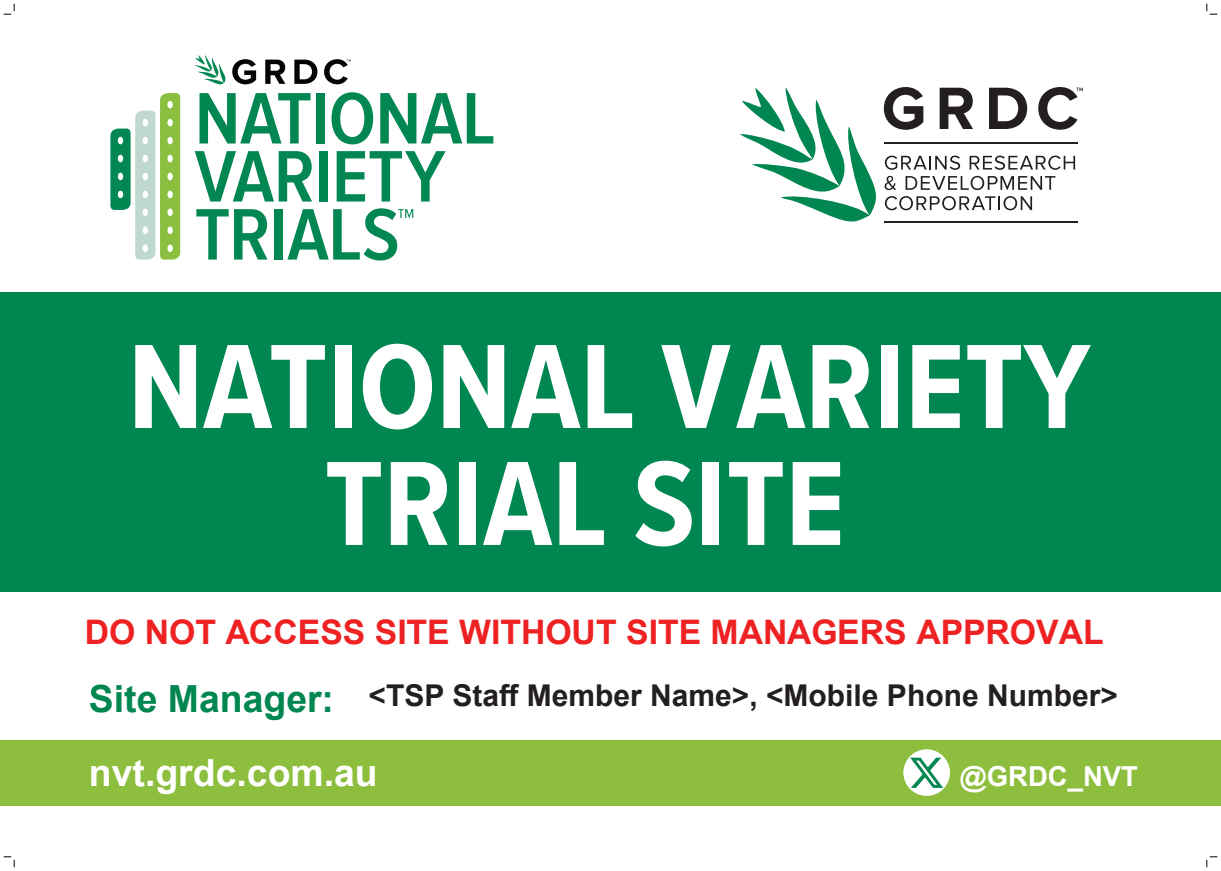
<style>
.page{position:relative;width:1221px;height:871px;background:#fff}
.page>*{position:absolute;margin:0;border:0;box-sizing:border-box;transform-origin:0 0}
.t1{font:700 124.2px/116.8px "Proxima Nova Cond";color:#fff;text-align:center}
.t2{font:700 37.4px "Arial";color:#fff}
.t3{font:700 37.4px "Arial";color:#008751}
.t4{font:700 33.75px "Arial";color:#ee2123}
.t5{font:700 30px "Arial";color:#231f20}
.t6{font:700 27.5px "Arial";color:#fff}
</style>
<div class="page">
<svg style="left:740px;top:87px;width:342px;height:135px"></svg>
<div style="left:0;top:292px;width:1220px;height:299px;background:#008751"></div>
<div style="left:0;top:739px;width:1220px;height:66px;background:#8dbe3e"></div>
<svg style="left:199px;top:93px;width:111px;height:50px"></svg>
<div style="left:316px;top:93px;width:8px;height:50px;background:#038752"></div>
<svg style="left:331px;top:92px;width:42px;height:52px"></svg>
<svg style="left:380px;top:93px;width:113px;height:50px"></svg>
<svg style="left:195px;top:151px;width:117px;height:50px"></svg>
<div style="left:319px;top:151px;width:8px;height:50px;background:#038752"></div>
<svg style="left:336px;top:151px;width:109px;height:50px"></svg>
<svg style="left:196px;top:209px;width:71px;height:50px"></svg>
<div style="left:274px;top:209px;width:9px;height:50px;background:#038752"></div>
<svg style="left:287px;top:208px;width:126px;height:52px"></svg>
<svg style="left:195px;top:55px;width:31px;height:29px"></svg>
<svg style="left:232px;top:59px;width:24px;height:25px"></svg>
<svg style="left:265px;top:60px;width:20px;height:24px"></svg>
<svg style="left:294px;top:60px;width:23px;height:24px"></svg>
<svg style="left:324px;top:59px;width:27px;height:25px"></svg>
<svg style="left:110px;top:93px;width:70px;height:166px"></svg>
<div style="left:903px;top:749px;width:46px;height:46px;background:#fff;border-radius:50%"></div>
<svg style="left:910px;top:757px;width:33px;height:30px"></svg>
<svg style="left:4px;top:4px;width:11px;height:11px"></svg>
<svg style="left:4px;top:856px;width:11px;height:11px"></svg>
<svg style="left:1206px;top:4px;width:11px;height:11px"></svg>
<svg style="left:1206px;top:856px;width:11px;height:11px"></svg>
<h1 class="t1" style="left:128px;top:325px;width:963px">NATIONAL VARIETY<br>TRIAL SITE</h1>
<p class="t4" style="left:85px;top:608px;width:1020px">DO NOT ACCESS SITE WITHOUT SITE MANAGERS APPROVAL</p>
<p class="t3" style="left:89px;top:672px;width:246px">Site Manager:</p>
<p class="t5" style="left:368px;top:674px;width:750px">&lt;TSP Staff Member Name&gt;, &lt;Mobile Phone Number&gt;</p>
<p class="t2" style="left:89px;top:746px;width:290px">nvt.grdc.com.au</p>
<p class="t6" style="left:959px;top:756px;width:180px">@GRDC_NVT</p>
</div>
